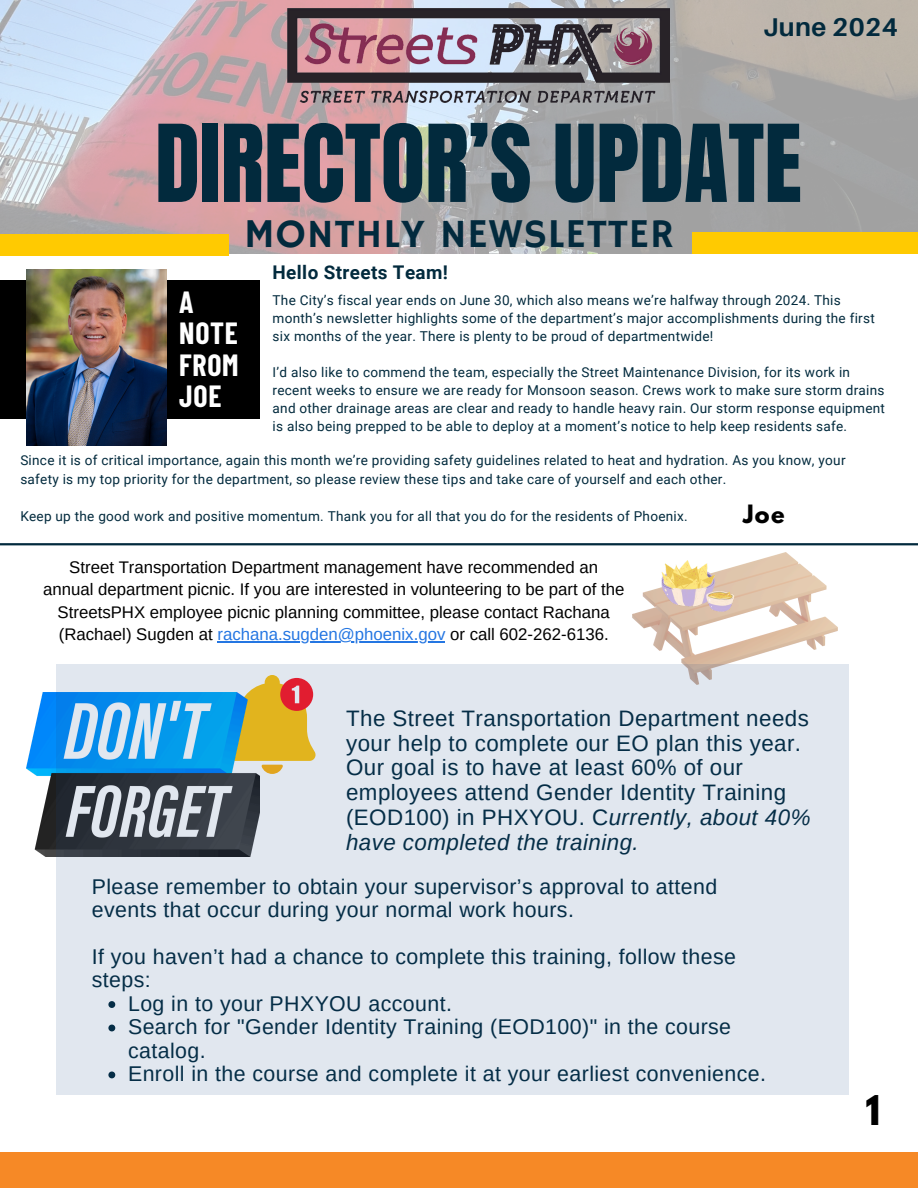
<style>
.page{position:relative;width:918px;height:1188px;background:#fff}
.page>*{position:absolute;margin:0;border:0;box-sizing:border-box;transform-origin:0 0}
.t1{font:91.05px "Anton";color:#022a3d}
.t2{font:40.8px "Hammersmith One";letter-spacing:.02em;color:#022a3d}
.t3{font:700 36.3px "League Spartan";color:#000}
.t4{font:700 30px/31.2px "Barlow Condensed";letter-spacing:.025em;color:#fff}
.t5{font:700 25.65px "Aileron";letter-spacing:.015em;color:#022a3d}
.t6{font:22.35px/24.8px "Arimo";letter-spacing:.02em;color:#022a3d}
.t7{font:700 22.35px "League Spartan";color:#000}
.t8{font:21.3px/23.4px "Arimo";letter-spacing:.02em;color:#022a3d}
.t9{font:700 18.9px "Roboto";letter-spacing:.02em;color:#022a3d}
.t10{font:16.8px/22.5px "Arimo";color:#000;text-align:center}
.t11{font:13.65px/18px "Roboto";letter-spacing:.02em;color:#022a3d}
.s1{color:#2476e2}
.s2{font-style:italic}
</style>
<div class="page">
<img style="left:0;top:0;width:918px;height:253px">
<div style="left:0;top:234px;width:229px;height:22px;background:#ffca01"></div>
<div style="left:692px;top:232px;width:226px;height:21px;background:#ffca01"></div>
<hr style="left:0;top:543px;width:918px;height:2px;background:#022a3d">
<div style="left:0;top:280px;width:260px;height:139px;background:#000"></div>
<img style="left:27px;top:269px;width:140px;height:176px">
<img style="left:288px;top:9px;width:381px;height:93px">
<img style="left:27px;top:692px;width:29px;height:164px">
<div style="left:0;top:1152px;width:918px;height:36px;background:#f68926"></div>
<img style="left:633px;top:552px;width:205px;height:113px">
<svg style="left:56px;top:665px;width:793px;height:430px;background:#d2dce4"></svg>
<img style="left:660px;top:559px;width:76px;height:53px">
<hr style="left:217px;top:642px;width:228px;height:1px;background:#2476e2">
<h6 class="t5" style="left:763px;top:11px;width:136px">June 2024</h6>
<p class="t1" style="left:155px;top:98px;width:648px">DIRECTOR’S UPDATE</p>
<p class="t2" style="left:244px;top:210px;width:431px">MONTHLY NEWSLETTER</p>
<h6 class="t9" style="left:273px;top:261px;width:177px">Hello Streets Team!</h6>
<p class="t4" style="left:179px;top:286px;width:61px">A<br>NOTE<br>FROM<br>JOE</p>
<p class="t11" style="left:273px;top:291px;width:604px">The City’s fiscal year ends on June 30, which also means we’re halfway through 2024. This month’s newsletter highlights some of the department’s major accomplishments during the first six months of the year. There is plenty to be proud of departmentwide!</p>
<p class="t11" style="left:273px;top:363px;width:614px">I’d also like to commend the team, especially the Street Maintenance Division, for its work in recent weeks to ensure we are ready for Monsoon season. Crews work to make sure storm drains and other drainage areas are clear and ready to handle heavy rain. Our storm response equipment is also being prepped to be able to deploy at a moment’s notice to help keep residents safe.</p>
<p class="t11" style="left:20px;top:451px;width:827px;line-height:18.6px">Since it is of critical importance, again this month we’re providing safety guidelines related to heat and hydration. As you know, your safety is my top priority for the department, so please review these tips and take care of yourself and each other.</p>
<p class="t11" style="left:20px;top:507px;width:669px">Keep up the good work and positive momentum. Thank you for all that you do for the residents of Phoenix.</p>
<h6 class="t7" style="left:743px;top:502px;width:43px">Joe</h6>
<p class="t10" style="left:43px;top:556px;width:583px">Street Transportation Department management have recommended an annual department picnic. If you are interested in volunteering to be part of the StreetsPHX employee picnic planning committee, please contact Rachana (Rachael) Sugden at <span class="s1">rachana.sugden@phoenix.gov</span> or call 602-262-6136.</p>
<h1 class="t6" style="left:346px;top:706px;width:466px">The Street Transportation Department needs your help to complete our EO plan this year.<br>Our goal is to have at least 60% of our employees attend Gender Identity Training (EOD100) in PHXYOU. C<span class="s2">urrently, about 40% have completed the training.</span></h1>
<h2 class="t8" style="left:92px;top:874px;width:627px">Please remember to obtain your supervisor’s approval to attend events that occur during your normal work hours.</h2>
<h3 class="t8" style="left:92px;top:945px;width:646px">If you haven’t had a chance to complete this training, follow these steps:</h3>
<p class="t8" style="left:128px;top:992px;width:325px">Log in to your PHXYOU account.</p>
<p class="t8" style="left:128px;top:1015px;width:605px">Search for "Gender Identity Training (EOD100)" in the course catalog.</p>
<p class="t8" style="left:128px;top:1062px;width:639px">Enroll in the course and complete it at your earliest convenience.</p>
<p class="t3" style="left:866px;top:1092px;width:16px">1</p>
</div>
